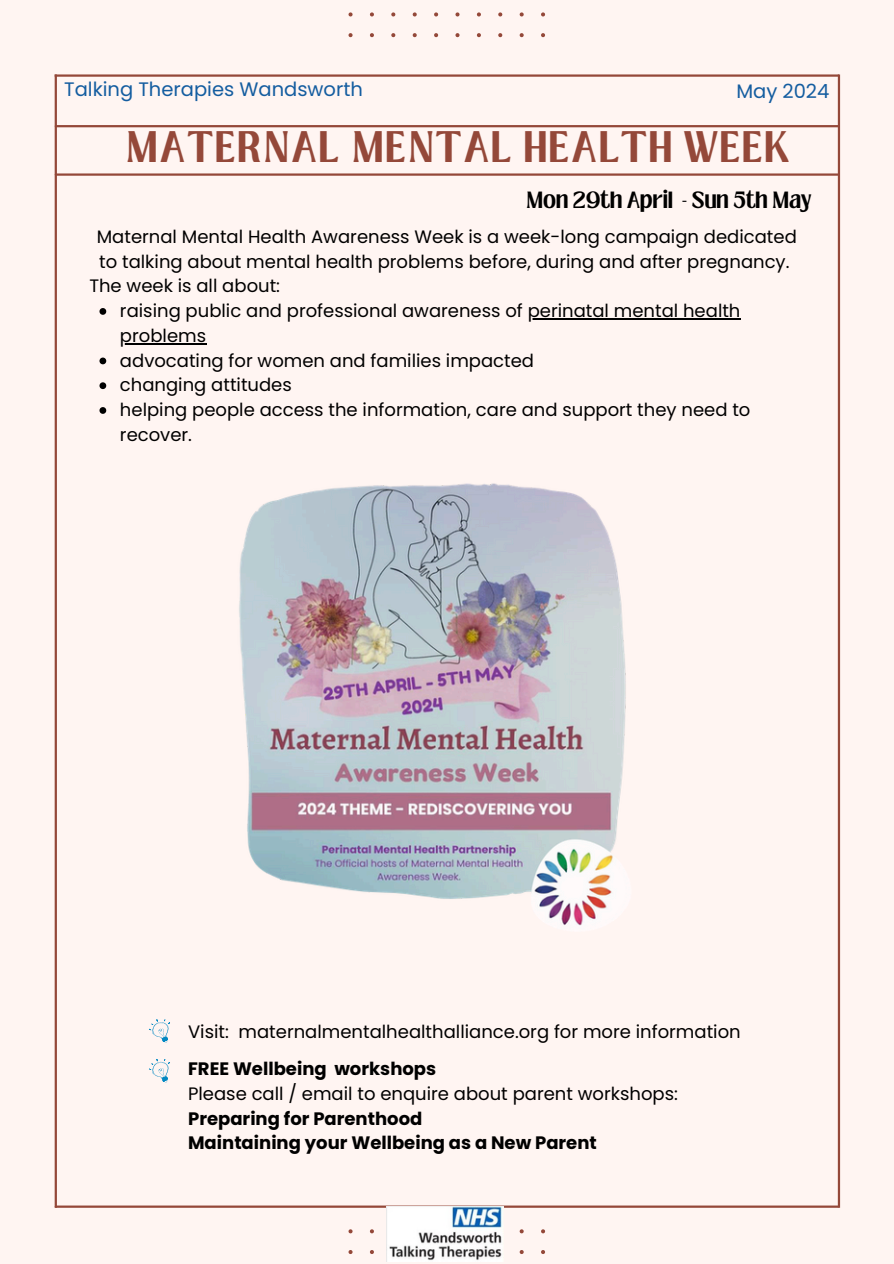
<style>
.page{position:relative;width:894px;height:1264px;background:#fff}
.page>*{position:absolute;margin:0;border:0;box-sizing:border-box;transform-origin:0 0}
.t1{font:700 33.9px "Loubag";letter-spacing:.07em;color:#944839}
.t2{font:19.5px "Poppins";color:#145da0}
.t3{font:18px/24.8px "Poppins";color:#000}
.t4{font:700 18px "Poppins";color:#000}
.t5{font:700 18px "Loubag";color:#000}
</style>
<div class="page">
<div style="left:0;top:0;width:893px;height:1263px;background:#fff5f2"></div>
<hr style="left:56px;top:125px;width:781px;height:2px;background:#944839">
<hr style="left:837px;top:74px;width:2px;height:1133px;background:#944839">
<hr style="left:55px;top:74px;width:2px;height:1133px;background:#944839">
<hr style="left:56px;top:1205px;width:781px;height:2px;background:#944839">
<hr style="left:55px;top:74px;width:783px;height:3px;background:#944839">
<svg style="left:348px;top:12px;width:197px;height:25px"></svg>
<svg style="left:348px;top:1229px;width:197px;height:33px"></svg>
<hr style="left:56px;top:173px;width:781px;height:3px;background:#944839">
<svg style="left:149px;top:1019px;width:21px;height:23px"></svg>
<svg style="left:149px;top:1059px;width:21px;height:23px"></svg>
<img style="left:387px;top:1206px;width:117px;height:55px">
<img style="left:239px;top:483px;width:387px;height:443px">
<svg style="left:99px;top:308px;width:7px;height:7px"></svg>
<hr style="left:527px;top:318px;width:213px;height:1px;background:#000">
<hr style="left:120px;top:343px;width:86px;height:1px;background:#000">
<svg style="left:99px;top:357px;width:7px;height:7px"></svg>
<svg style="left:99px;top:382px;width:7px;height:7px"></svg>
<svg style="left:99px;top:407px;width:7px;height:7px"></svg>
<p class="t2" style="left:64px;top:75px;width:300px">Talking Therapies Wandsworth</p>
<p class="t2" style="left:736px;top:77px;width:95px">May 2024</p>
<p class="t1" style="left:126px;top:120px;width:665px">MATERNAL MENTAL HEALTH WEEK</p>
<p class="t5" style="left:526px;top:185px;width:287px">Mon 29th April - Sun 5th May</p>
<p class="t3" style="left:97px;top:224px;width:701px">Maternal Mental Health Awareness Week is a week-long campaign dedicated to talking about mental health problems before, during and after pregnancy.</p>
<p class="t3" style="left:89px;top:273px;width:192px">The week is all about:</p>
<p class="t3" style="left:120px;top:298px;width:622px">raising public and professional awareness of perinatal mental health</p>
<p class="t3" style="left:120px;top:323px;width:415px">problems<br>advocating for women and families impacted changing attitudes</p>
<p class="t3" style="left:120px;top:397px;width:631px">helping people access the information, care and support they need to recover.</p>
<p class="t3" style="left:188px;top:1019px;width:554px">Visit: maternalmentalhealthalliance.org for more information</p>
<p class="t4" style="left:188px;top:1056px;width:249px">FREE Wellbeing workshops</p>
<p class="t3" style="left:188px;top:1081px;width:491px">Please call / email to enquire about parent workshops:</p>
<h1 class="t4" style="left:188px;top:1105px;width:236px">Preparing for Parenthood</h1>
<h2 class="t4" style="left:188px;top:1130px;width:410px">Maintaining your Wellbeing as a New Parent</h2>
</div>
